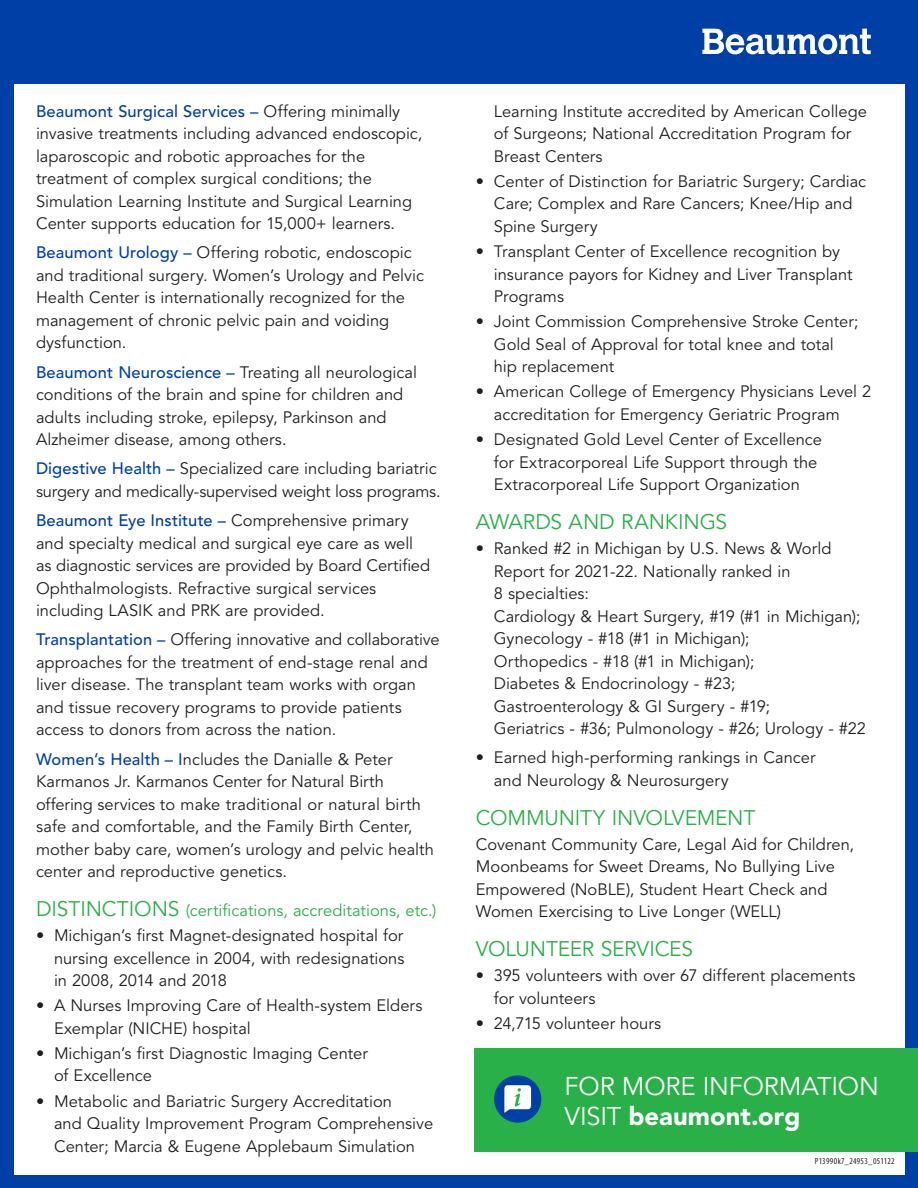
<style>
.page{position:relative;width:918px;height:1188px;background:#fff}
.page>*{position:absolute;margin:0;border:0;box-sizing:border-box;transform-origin:0 0}
.Call_to_Action{font:25.5px/30.6px "Avenir LT Std";letter-spacing:-.005em;color:#fff}
.Back_subhead{font:21px "Avenir LT Std";letter-spacing:-.01em;color:#2ab049}
.back_body_copy{font:16.5px/22.5px "Avenir LT Std";color:#231f20}
.back_bullet_copy{font:16.5px/22.5px "Avenir LT Std";color:#231f20}
.Subhead{font:16.5px "Avenir LT Std";color:#2ab049}
.Job_Number{font:condensed 9px "Myriad Pro";letter-spacing:.03em;color:#231f20}
.s1{font-weight:500;color:#0040a6}
.s2{font-size:21px}
.s3{font-weight:900}
</style>
<div class="page">
<div style="left:0;top:0;width:13px;height:1188px;background:#0040a6"></div>
<div style="left:905px;top:0;width:13px;height:1188px;background:#0040a6"></div>
<div style="left:0;top:1175px;width:918px;height:13px;background:#0040a6"></div>
<div style="left:0;top:0;width:918px;height:83px;background:#0040a6"></div>
<svg style="left:702px;top:29px;width:169px;height:25px"></svg>
<div style="left:475px;top:1048px;width:443px;height:104px;background:#2ab049"></div>
<div style="left:494px;top:1075px;width:47px;height:48px;background:#0040a6;border-radius:50%"></div>
<svg style="left:504px;top:1085px;width:27px;height:28px"></svg>
<p class="back_body_copy" style="left:36px;top:100px;width:388px"><span class="s1">Beaumont Surgical Services –</span> Offering minimally invasive treatments including advanced endoscopic, laparoscopic and robotic approaches for the treatment of complex surgical conditions; the Simulation Learning Institute and Surgical Learning Center supports education for 15,000+ learners.</p>
<p class="back_body_copy" style="left:36px;top:242px;width:390px"><span class="s1">Beaumont Urology –</span> Offering robotic, endoscopic and traditional surgery. Women’s Urology and Pelvic Health Center is internationally recognized for the management of chronic pelvic pain and voiding dysfunction.</p>
<p class="back_body_copy" style="left:36px;top:361px;width:383px"><span class="s1">Beaumont Neuroscience –</span> Treating all neurological conditions of the brain and spine for children and adults including stroke, epilepsy, Parkinson and Alzheimer disease, among others.</p>
<p class="back_body_copy" style="left:36px;top:458px;width:406px"><span class="s1">Digestive Health –</span> Specialized care including bariatric surgery and medically-supervised weight loss programs.</p>
<p class="back_body_copy" style="left:36px;top:510px;width:396px"><span class="s1">Beaumont Eye Institute –</span> Comprehensive primary and specialty medical and surgical eye care as well as diagnostic services are provided by Board Certified Ophthalmologists. Refractive surgical services including LASIK and PRK are provided.</p>
<p class="back_body_copy" style="left:36px;top:629px;width:405px"><span class="s1">Transplantation –</span> Offering innovative and collaborative approaches for the treatment of end-stage renal and liver disease. The transplant team works with organ and tissue recovery programs to provide patients access to donors from across the nation.</p>
<p class="back_body_copy" style="left:36px;top:748px;width:399px"><span class="s1">Women’s Health – I</span>ncludes the Danialle &amp; Peter Karmanos Jr. Karmanos Center for Natural Birth offering services to make traditional or natural birth safe and comfortable, and the Family Birth Center, mother baby care, women’s urology and pelvic health center and reproductive genetics.</p>
<p class="Subhead" style="left:36px;top:901px;width:402px"><span class="s2">DISTINCTIONS</span> (certifications, accreditations, etc.)</p>
<p class="back_body_copy" style="left:54px;top:925px;width:352px;text-align:justify;text-indent:-18px">• Michigan’s first Magnet-designated hospital for nursing excellence in 2004, with redesignations in 2008, 2014 and 2018</p>
<p class="back_body_copy" style="left:54px;top:995px;width:370px;text-indent:-18px">• A Nurses Improving Care of Health-system Elders<br>Exemplar (NICHE) hospital</p>
<p class="back_body_copy" style="left:54px;top:1043px;width:315px;text-indent:-18px">• Michigan’s first Diagnostic Imaging Center of Excellence</p>
<p class="back_body_copy" style="left:54px;top:1090px;width:381px;text-indent:-18px">• Metabolic and Bariatric Surgery Accreditation<br>and Quality Improvement Program Comprehensive<br>Center; Marcia &amp; Eugene Applebaum Simulation</p>
<p class="back_body_copy" style="left:494px;top:100px;width:375px">Learning Institute accredited by American College of Surgeons; National Accreditation Program for<br>Breast Centers</p>
<p class="back_body_copy" style="left:494px;top:170px;width:374px;text-indent:-18px">• Center of Distinction for Bariatric Surgery; Cardiac<br>Care; Complex and Rare Cancers; Knee/Hip and<br>Spine Surgery</p>
<p class="back_body_copy" style="left:494px;top:241px;width:360px;text-indent:-18px">• Transplant Center of Excellence recognition by insurance payors for Kidney and Liver Transplant<br>Programs</p>
<p class="back_body_copy" style="left:494px;top:311px;width:366px;text-indent:-18px">• Joint Commission Comprehensive Stroke Center;<br>Gold Seal of Approval for total knee and total hip replacement</p>
<p class="back_body_copy" style="left:494px;top:381px;width:379px;text-indent:-18px">• American College of Emergency Physicians Level 2 accreditation for Emergency Geriatric Program</p>
<p class="back_body_copy" style="left:494px;top:429px;width:330px;text-indent:-18px">• Designated Gold Level Center of Excellence for Extracorporeal Life Support through the<br>Extracorporeal Life Support Organization</p>
<p class="Back_subhead" style="left:476px;top:510px;width:253px">AWARDS AND RANKINGS</p>
<p class="back_body_copy" style="left:494px;top:538px;width:374px;text-indent:-18px">• Ranked #2 in Michigan by U.S. News &amp; World Report for 2021-22. Nationally ranked in<br>8 specialties:<br>Cardiology &amp; Heart Surgery, #19 (#1 in Michigan); Gynecology - #18 (#1 in Michigan);<br>Orthopedics - #18 (#1 in Michigan);<br>Diabetes &amp; Endocrinology - #23; Gastroenterology &amp; GI Surgery - #19;<br>Geriatrics - #36; Pulmonology - #26; Urology - #22</p>
<p class="back_body_copy" style="left:494px;top:747px;width:323px;text-indent:-18px">• Earned high-performing rankings in Cancer and Neurology &amp; Neurosurgery</p>
<p class="Back_subhead" style="left:476px;top:805px;width:281px">COMMUNITY INVOLVEMENT</p>
<p class="back_bullet_copy" style="left:476px;top:833px;width:380px">Covenant Community Care, Legal Aid for Children, Moonbeams for Sweet Dreams, No Bullying Live Empowered (NoBLE), Student Heart Check and Women Exercising to Live Longer (WELL)</p>
<p class="Back_subhead" style="left:476px;top:937px;width:219px">VOLUNTEER SERVICES</p>
<p class="back_body_copy" style="left:494px;top:965px;width:363px;text-indent:-18px">• 395 volunteers with over 67 different placements for volunteers</p>
<p class="back_body_copy" style="left:476px;top:1012px;width:187px">• 24,715 volunteer hours</p>
<p class="Call_to_Action" style="left:565px;top:1071px;width:316px">FOR MORE INFORMATION<br>VISIT <span class="s3">beaumont.org</span></p>
<p class="Job_Number" style="left:815px;top:1155px;width:81px">P13990k7_24953_051122</p>
</div>
